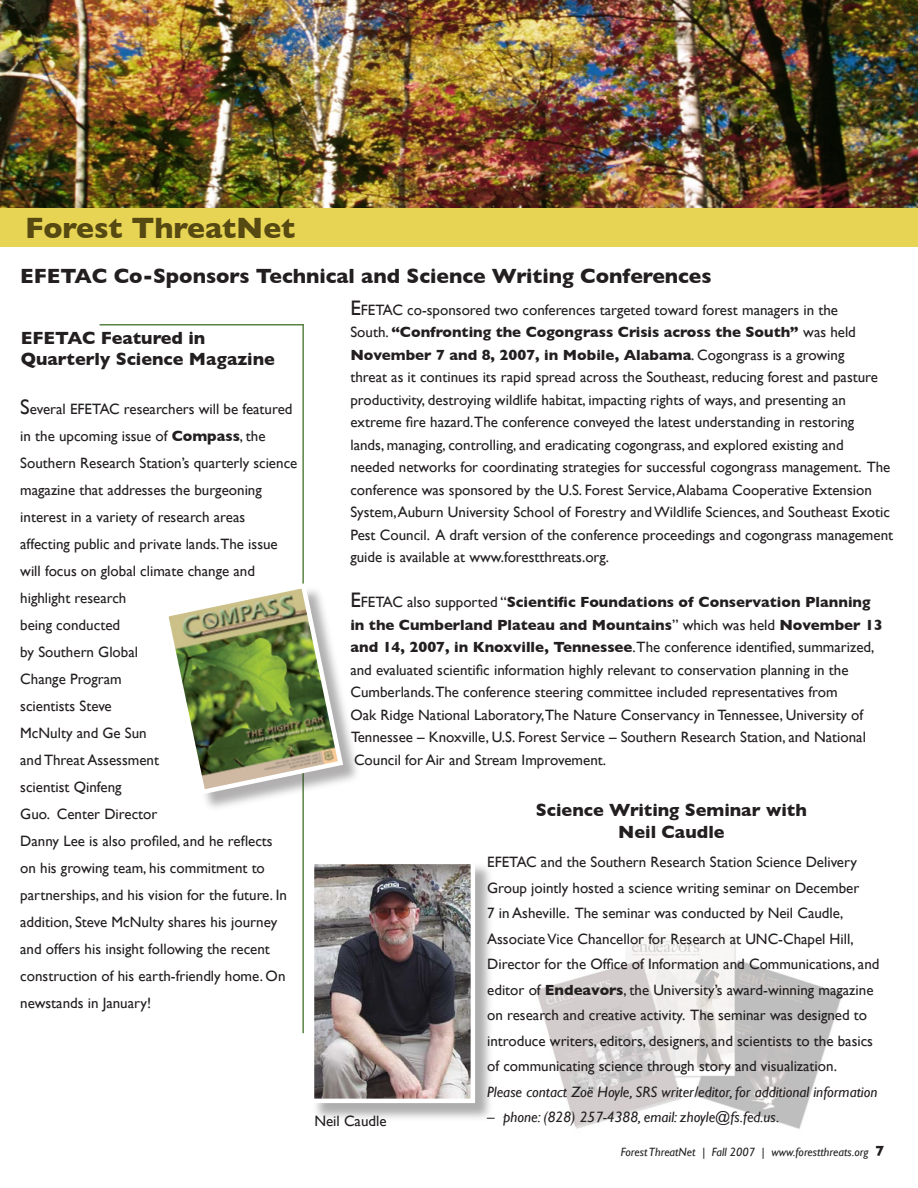
<style>
.page{position:relative;width:918px;height:1188px;background:#fff}
.page>*{position:absolute;margin:0;border:0;box-sizing:border-box;transform-origin:0 0}
.t1{font:700 30px "Gill Sans";color:#564912}
.t2{font:700 21px "Gill Sans";color:#231f20}
.t3{font:700 18px/21.6px "Gill Sans";color:#231f20;text-align:center}
.t4{font:15px/27px "Gill Sans";color:#231f20}
.t5{font:italic 15px "Gill Sans";color:#231f20}
.t6{font:italic 12px "Gill Sans";color:#231f20}
.s1{font-size:21px}
.s2{font-weight:700}
.s3{font-weight:700;font-style:normal;font-size:15px}
</style>
<div class="page">
<img style="left:0;top:0;width:918px;height:208px">
<hr style="left:302px;top:324px;width:2px;height:709px;background:#598342">
<div style="left:0;top:208px;width:918px;height:39px;background:#e7d454"></div>
<hr style="left:100px;top:324px;width:204px;height:2px;background:#598342">
<div style="left:165px;top:585px;width:198px;height:229px;background:#231f20;opacity:.36"></div>
<img style="left:165px;top:581px;width:181px;height:216px">
<div style="left:311px;top:861px;width:184px;height:262px;background:#231f20;opacity:.37"></div>
<img style="left:315px;top:865px;width:155px;height:233px">
<div style="left:310px;top:860px;width:165px;height:243px;border:4px solid #fff"></div>
<img style="left:536px;top:935px;width:307px;height:194px">
<h1 class="t1" style="left:25px;top:210px;width:272px">Forest ThreatNet</h1>
<h2 class="t2" style="left:20px;top:263px;width:693px">EFETAC Co-Sponsors Technical and Science Writing Conferences</h2>
<p class="t3" style="left:21px;top:327px;width:256px;text-align:left">EFETAC Featured in<br>Quarterly Science Magazine</p>
<p class="t4" style="left:20px;top:395px;width:279px"><span class="s1">S</span>everal EFETAC researchers will be featured in the upcoming issue of <span class="s2">Compass</span>, the<br>Southern Research Station’s quarterly science magazine that addresses the burgeoning interest in a variety of research areas affecting public and private lands.The issue will focus on global climate change and highlight research<br>being conducted<br>by Southern Global<br>Change Program<br>scientists Steve<br>McNulty and Ge Sun<br>and Threat Assessment<br>scientist Qinfeng<br>Guo. Center Director<br>Danny Lee is also profiled, and he reflects<br>on his growing team, his commitment to partnerships, and his vision for the future. In addition, Steve McNulty shares his journey and offers his insight following the recent construction of his earth-friendly home. On newstands in January!</p>
<p class="t4" style="left:350px;top:298px;width:544px;line-height:22.5px"><span class="s1">E</span>FETAC co-sponsored two conferences targeted toward forest managers in the<br>South. <span class="s2">“Confronting the Cogongrass Crisis across the South”</span> was held <span class="s2">November 7 and 8, 2007, in Mobile, Alabama</span>. Cogongrass is a growing<br>threat as it continues its rapid spread across the Southeast, reducing forest and pasture productivity, destroying wildlife habitat, impacting rights of ways, and presenting an extreme fire hazard.The conference conveyed the latest understanding in restoring<br>lands, managing, controlling, and eradicating cogongrass, and explored existing and<br>needed networks for coordinating strategies for successful cogongrass management. The conference was sponsored by the U.S. Forest Service, Alabama Cooperative Extension System, Auburn University School of Forestry and Wildlife Sciences, and Southeast Exotic Pest Council. A draft version of the conference proceedings and cogongrass management guide is available at www.forestthreats.org.</p>
<p class="t4" style="left:350px;top:591px;width:534px;line-height:22.5px"><span class="s1">E</span>FETAC also supported “<span class="s2">Scientific Foundations of Conservation Planning in the Cumberland Plateau and Mountains</span>” which was held <span class="s2">November 13 and 14, 2007, in Knoxville, Tennessee</span>.The conference identified, summarized, and evaluated scientific information highly relevant to conservation planning in the Cumberlands.The conference steering committee included representatives from<br>Oak Ridge National Laboratory,The Nature Conservancy in Tennessee, University of Tennessee – Knoxville, U.S. Forest Service – Southern Research Station, and National Council for Air and Stream Improvement.</p>
<p class="t4" style="left:314px;top:1108px;width:74px">Neil Caudle</p>
<p class="t3" style="left:536px;top:799px;width:272px">Science Writing Seminar with<br>Neil Caudle</p>
<p class="t4" style="left:487px;top:849px;width:394px;line-height:25.5px">EFETAC and the Southern Research Station Science Delivery Group jointly hosted a science writing seminar on December<br>7 in Asheville. The seminar was conducted by Neil Caudle, Associate Vice Chancellor for Research at UNC-Chapel Hill, Director for the Office of Information and Communications, and editor of <span class="s2">Endeavors</span>, the University’s award-winning magazine on research and creative activity. The seminar was designed to introduce writers, editors, designers, and scientists to the basics of communicating science through story and visualization.</p>
<p class="t5" style="left:487px;top:1083px;width:392px">Please contact Zoë Hoyle, SRS writer/editor, for additional information</p>
<p class="t5" style="left:487px;top:1108px;width:294px">– phone: (828) 257-4388, email: zhoyle@fs.fed.us.</p>
<p class="t6" style="left:621px;top:1145px;width:265px">Forest ThreatNet | Fall 2007 | www.forestthreats.org <span class="s3">7</span></p>
</div>
